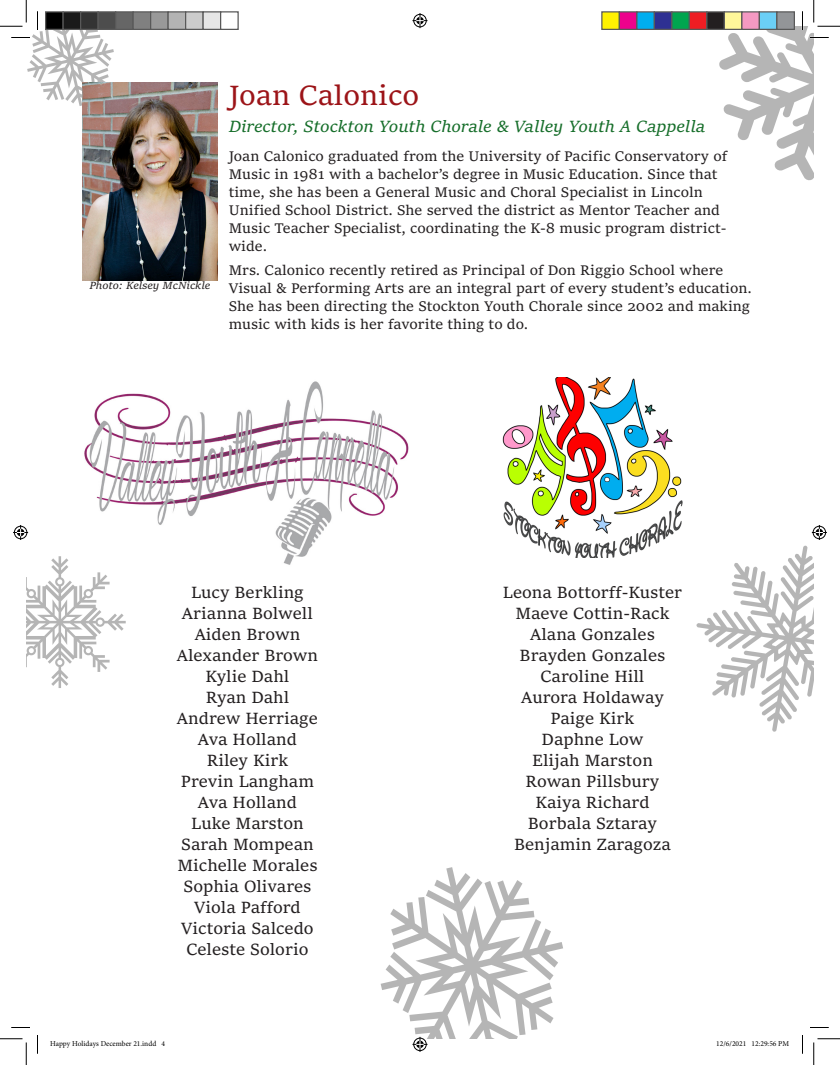
<style>
.page{position:relative;width:840px;height:1065px;background:#fff}
.page>*{position:absolute;margin:0;border:0;box-sizing:border-box;transform-origin:0 0}
.t1{font:700 30px "Sitka Banner";color:#9c1418}
.t2{font:17.5px "Sitka Banner";color:#231f20}
.t3{font:italic 17.5px "Sitka Banner";color:#166e2a}
.t4{font:15px/18px "Sitka Banner";color:#231f20}
.t5{font:italic 11.25px "Sitka Banner";color:#231f20}
.t6{font:7.5px "Minion Pro";color:#000}
</style>
<div class="page">
<svg style="left:26px;top:556px;width:100px;height:132px"></svg>
<svg style="left:386px;top:867px;width:177px;height:172px"></svg>
<svg style="left:380px;top:969px;width:6px;height:21px"></svg>
<svg style="left:696px;top:532px;width:118px;height:200px"></svg>
<svg style="left:696px;top:631px;width:56px;height:101px"></svg>
<img style="left:83px;top:381px;width:326px;height:186px">
<img style="left:502px;top:378px;width:180px;height:180px">
<img style="left:82px;top:82px;width:136px;height:198px">
<svg style="left:11px;top:1027px;width:19px;height:1px"></svg>
<svg style="left:810px;top:1027px;width:19px;height:1px"></svg>
<svg style="left:37px;top:1035px;width:1px;height:19px"></svg>
<svg style="left:802px;top:1035px;width:1px;height:19px"></svg>
<img style="left:0;top:0;width:162px;height:202px">
<svg style="left:0;top:1039px;width:27px;height:26px"></svg>
<svg style="left:719px;top:0;width:121px;height:181px"></svg>
<svg style="left:814px;top:1039px;width:26px;height:26px"></svg>
<svg style="left:412px;top:13px;width:16px;height:15px"></svg>
<svg style="left:412px;top:1037px;width:16px;height:15px"></svg>
<svg style="left:13px;top:525px;width:15px;height:15px"></svg>
<svg style="left:812px;top:525px;width:15px;height:15px"></svg>
<div style="left:46px;top:12px;width:17px;height:17px;background:#000"></div>
<div style="left:45px;top:11px;width:19px;height:19px;border:1px solid #595959"></div>
<div style="left:63px;top:12px;width:18px;height:17px;background:#1a1a1a"></div>
<div style="left:62px;top:11px;width:19px;height:19px;border:1px solid #595959"></div>
<div style="left:81px;top:12px;width:17px;height:17px;background:#333"></div>
<div style="left:80px;top:11px;width:19px;height:19px;border:1px solid #595959"></div>
<div style="left:98px;top:12px;width:18px;height:17px;background:#4d4d4d"></div>
<div style="left:98px;top:11px;width:18px;height:19px;border:1px solid #595959"></div>
<div style="left:116px;top:12px;width:17px;height:17px;background:#666"></div>
<div style="left:115px;top:11px;width:19px;height:19px;border:1px solid #595959"></div>
<div style="left:133px;top:12px;width:18px;height:17px;background:#808080"></div>
<div style="left:132px;top:11px;width:19px;height:19px;border:1px solid #595959"></div>
<div style="left:151px;top:12px;width:17px;height:17px;background:#999"></div>
<div style="left:150px;top:11px;width:19px;height:19px;border:1px solid #595959"></div>
<div style="left:168px;top:12px;width:18px;height:17px;background:#b3b3b3"></div>
<div style="left:168px;top:11px;width:18px;height:19px;border:1px solid #595959"></div>
<div style="left:186px;top:12px;width:17px;height:17px;background:#ccc"></div>
<div style="left:185px;top:11px;width:19px;height:19px;border:1px solid #595959"></div>
<div style="left:203px;top:12px;width:18px;height:17px;background:#e6e6e6"></div>
<div style="left:202px;top:11px;width:19px;height:19px;border:1px solid #595959"></div>
<div style="left:220px;top:11px;width:19px;height:19px;border:1px solid #595959"></div>
<div style="left:602px;top:12px;width:17px;height:17px;background:#fff101"></div>
<div style="left:601px;top:11px;width:19px;height:19px;border:1px solid #595959"></div>
<div style="left:619px;top:12px;width:18px;height:17px;background:#ed028c"></div>
<div style="left:619px;top:11px;width:19px;height:19px;border:1px solid #595959"></div>
<div style="left:637px;top:12px;width:17px;height:17px;background:#00aeef"></div>
<div style="left:636px;top:11px;width:19px;height:19px;border:1px solid #595959"></div>
<div style="left:654px;top:12px;width:18px;height:17px;background:#2e3092"></div>
<div style="left:654px;top:11px;width:18px;height:19px;border:1px solid #595959"></div>
<div style="left:672px;top:12px;width:17px;height:17px;background:#00a54f"></div>
<div style="left:671px;top:11px;width:19px;height:19px;border:1px solid #595959"></div>
<div style="left:689px;top:12px;width:18px;height:17px;background:#ee1d23"></div>
<div style="left:689px;top:11px;width:19px;height:19px;border:1px solid #595959"></div>
<div style="left:707px;top:12px;width:17px;height:17px;background:#231f20"></div>
<div style="left:706px;top:11px;width:19px;height:19px;border:1px solid #595959"></div>
<div style="left:724px;top:12px;width:18px;height:17px;background:#fff79a"></div>
<div style="left:724px;top:11px;width:18px;height:19px;border:1px solid #595959"></div>
<div style="left:742px;top:12px;width:17px;height:17px;background:#f499c2"></div>
<div style="left:741px;top:11px;width:19px;height:19px;border:1px solid #595959"></div>
<div style="left:759px;top:12px;width:18px;height:17px;background:#6bcff6"></div>
<div style="left:759px;top:11px;width:19px;height:19px;border:1px solid #595959"></div>
<div style="left:777px;top:12px;width:17px;height:17px;background:#939598"></div>
<div style="left:776px;top:11px;width:19px;height:19px;border:1px solid #595959"></div>
<p class="t5" style="left:89px;top:277px;width:122px">Photo: Kelsey McNickle</p>
<p class="t1" style="left:229px;top:74px;width:192px">Joan Calonico</p>
<p class="t3" style="left:229px;top:114px;width:478px">Director, Stockton Youth Chorale &amp; Valley Youth A Cappella</p>
<p class="t4" style="left:229px;top:147px;width:500px">Joan Calonico graduated from the University of Pacific Conservatory of Music in 1981 with a bachelor’s degree in Music Education. Since that time, she has been a General Music and Choral Specialist in Lincoln Unified School District. She served the district as Mentor Teacher and Music Teacher Specialist, coordinating the K-8 music program district&shy;wide.</p>
<p class="t4" style="left:229px;top:260px;width:525px">Mrs. Calonico recently retired as Principal of Don Riggio School where Visual &amp; Performing Arts are an integral part of every student’s education.<br>She has been directing the Stockton Youth Chorale since 2002 and making music with kids is her favorite thing to do.</p>
<p class="t2" style="left:191px;top:579px;width:114px">Lucy Berkling</p>
<p class="t2" style="left:182px;top:600px;width:132px">Arianna Bolwell</p>
<p class="t2" style="left:195px;top:621px;width:107px">Aiden Brown</p>
<p class="t2" style="left:177px;top:642px;width:143px">Alexander Brown</p>
<p class="t2" style="left:206px;top:663px;width:85px">Kylie Dahl</p>
<p class="t2" style="left:206px;top:684px;width:85px">Ryan Dahl</p>
<p class="t2" style="left:177px;top:705px;width:143px">Andrew Herriage</p>
<p class="t2" style="left:198px;top:726px;width:101px">Ava Holland</p>
<p class="t2" style="left:207px;top:747px;width:83px">Riley Kirk</p>
<p class="t2" style="left:181px;top:768px;width:135px">Previn Langham</p>
<p class="t2" style="left:198px;top:789px;width:101px">Ava Holland</p>
<p class="t2" style="left:191px;top:810px;width:114px">Luke Marston</p>
<p class="t2" style="left:181px;top:831px;width:134px">Sarah Mompean</p>
<p class="t2" style="left:177px;top:852px;width:142px">Michelle Morales</p>
<p class="t2" style="left:184px;top:873px;width:129px">Sophia Olivares</p>
<p class="t2" style="left:194px;top:894px;width:108px">Viola Pafford</p>
<p class="t2" style="left:181px;top:915px;width:134px">Victoria Salcedo</p>
<p class="t2" style="left:186px;top:936px;width:124px">Celeste Solorio</p>
<p class="t2" style="left:503px;top:579px;width:181px">Leona Bottorff-Kuster</p>
<p class="t2" style="left:515px;top:600px;width:156px">Maeve Cottin-Rack</p>
<p class="t2" style="left:530px;top:621px;width:126px">Alana Gonzales</p>
<p class="t2" style="left:520px;top:642px;width:147px">Brayden Gonzales</p>
<p class="t2" style="left:540px;top:663px;width:106px">Caroline Hill</p>
<p class="t2" style="left:521px;top:684px;width:144px">Aurora Holdaway</p>
<p class="t2" style="left:551px;top:705px;width:85px">Paige Kirk</p>
<p class="t2" style="left:542px;top:726px;width:103px">Daphne Low</p>
<p class="t2" style="left:532px;top:747px;width:122px">Elijah Marston</p>
<p class="t2" style="left:526px;top:768px;width:135px">Rowan Pillsbury</p>
<p class="t2" style="left:535px;top:789px;width:116px">Kaiya Richard</p>
<p class="t2" style="left:528px;top:810px;width:131px">Borbala Sztaray</p>
<p class="t2" style="left:514px;top:831px;width:158px">Benjamin Zaragoza</p>
<p class="t6" style="left:50px;top:1039px;width:117px">Happy Holidays December 21.indd 4</p>
<p class="t6" style="left:716px;top:1039px;width:74px">12/6/2021 12:29:56 PM</p>
</div>
